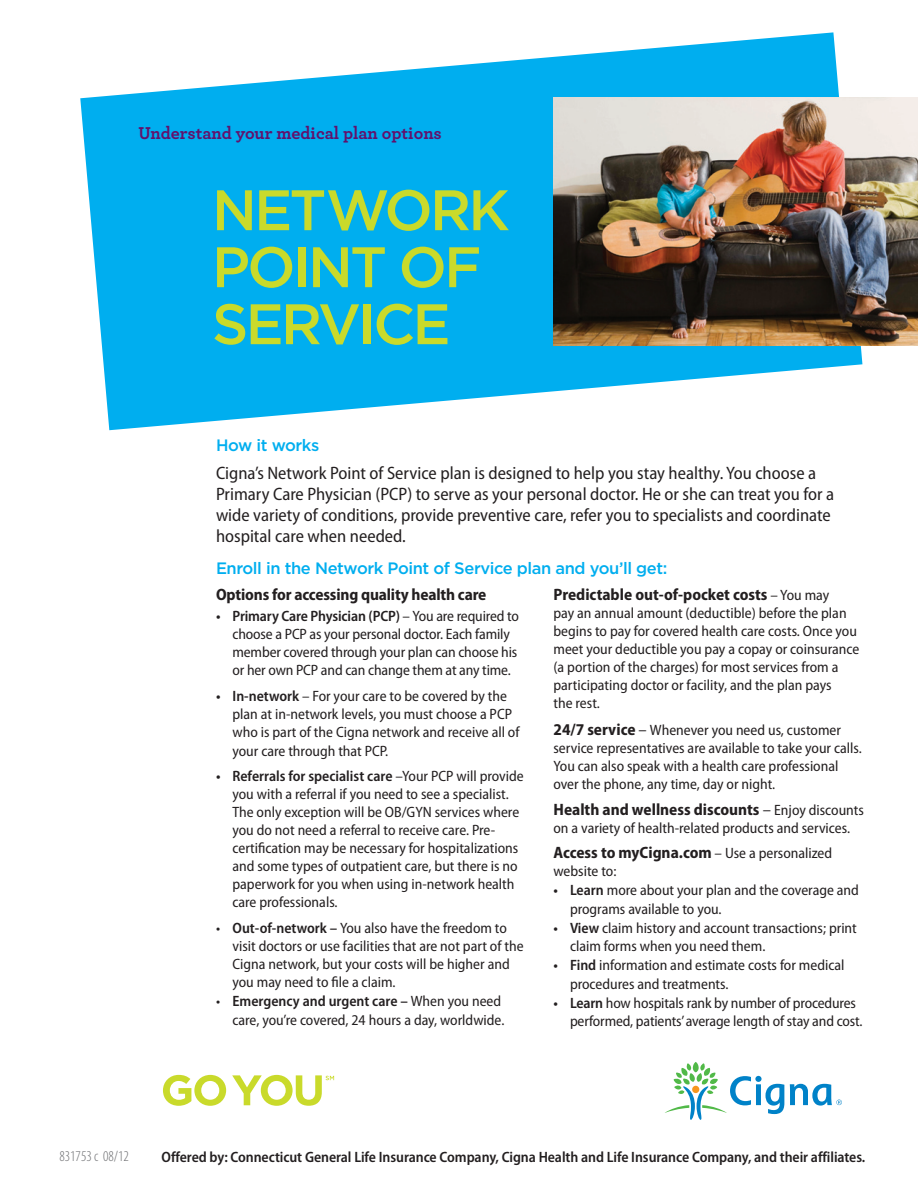
<style>
.page{position:relative;width:918px;height:1188px;background:#fff}
.page>*{position:absolute;margin:0;border:0;box-sizing:border-box;transform-origin:0 0}
.t1{font:500 57px/57px "Gotham";letter-spacing:-.05em;color:#c9da2b}
.t2{font:semi-condensed 18px/21px "Myriad Pro";color:#231f20}
.t3{font:700 18px "Archer";color:#61116c}
.t4{font:700 semi-condensed 16.5px "Myriad Pro";color:#231f20}
.t5{font:500 16.5px "Gotham";letter-spacing:-.025em;color:#00aeef}
.t6{font:semi-condensed 15px/18px "Myriad Pro";color:#231f20}
.t7{font:600 semi-condensed 15px "Myriad Pro";letter-spacing:-.005em;color:#231f20}
.t8{font:300 condensed 15px "Myriad Pro";color:#6c6d70}
.s1{font-weight:600}
.s2{font-weight:400;font-size:15px}
.s3{font-weight:700;font-size:16.5px}
.s4{font-size:16.5px}
.s5{font-weight:400}
</style>
<div class="page">
<svg style="left:80px;top:32px;width:782px;height:398px;fill:#00aeef"></svg>
<img style="left:554px;top:97px;width:364px;height:248px">
<svg style="left:665px;top:1062px;width:177px;height:58px"></svg>
<svg style="left:163px;top:1075px;width:63px;height:31px"></svg>
<svg style="left:232px;top:1075px;width:102px;height:31px"></svg>
<p class="t3" style="left:138px;top:118px;width:305px">Understand your medical plan options</p>
<h1 class="t1" style="left:212px;top:181px;width:299px">Network point of service</h1>
<p class="t5" style="left:216px;top:435px;width:105px">How it works</p>
<p class="t2" style="left:216px;top:463px;width:620px">Cigna’s Network Point of Service plan is designed to help you stay healthy. You choose a Primary Care Physician (PCP) to serve as your personal doctor. He or she can treat you for a wide variety of conditions, provide preventive care, refer you to specialists and coordinate hospital care when needed.</p>
<p class="t5" style="left:216px;top:558px;width:453px">Enroll in the Network Point of Service plan and you’ll get:</p>
<p class="t4" style="left:216px;top:586px;width:272px">Options for accessing quality health care</p>
<p class="t6" style="left:233px;top:608px;width:288px;text-indent:-17px"><span class="s1">• Primary Care Physician (PCP)</span> – You are required to choose a PCP as your personal doctor. Each family member covered through your plan can choose his or her own PCP and can change them at any time.</p>
<p class="t6" style="left:233px;top:687px;width:289px;text-indent:-16px"><span class="s1">• In-network</span> – For your care to be covered by the plan at in-network levels, you must choose a PCP who is part of the Cigna network and receive all of your care through that PCP.</p>
<p class="t6" style="left:232px;top:767px;width:293px;text-indent:-16px"><span class="s1">• Referrals for specialist care</span> –Your PCP will provide you with a referral if you need to see a specialist.<br>The only exception will be OB/GYN services where you do not need a referral to receive care. Pre&shy;certification may be necessary for hospitalizations and some types of outpatient care, but there is no paperwork for you when using in-network health care professionals.</p>
<p class="t6" style="left:232px;top:919px;width:293px;text-indent:-16px">• <span class="s1">Out-of-network –</span> You also have the freedom to visit doctors or use facilities that are not part of the Cigna network, but your costs will be higher and you may need to file a claim.</p>
<p class="t6" style="left:216px;top:992px;width:290px;line-height:18.8px;text-align:right">• <span class="s1">Emergency and urgent care –</span> When you need care, you’re covered, 24 hours a day, worldwide.</p>
<p class="t4" style="left:554px;top:586px;width:277px">Predictable out-of-pocket costs <span class="s2">– You may</span></p>
<p class="t6" style="left:554px;top:605px;width:307px">pay an annual amount (deductible) before the plan begins to pay for covered health care costs. Once you meet your deductible you pay a copay or coinsurance (a portion of the charges) for most services from a participating doctor or facility, and the plan pays<br>the rest.</p>
<p class="t6" style="left:553px;top:721px;width:310px"><span class="s3">24/7 service</span> <span class="s4">–</span> Whenever you need us, customer service representatives are available to take your calls.<br>You can also speak with a health care professional over the phone, any time, day or night.</p>
<p class="t4" style="left:554px;top:800px;width:312px">Health and wellness discounts <span class="s5">–</span> <span class="s2">Enjoy discounts</span></p>
<p class="t6" style="left:554px;top:819px;width:298px">on a variety of health-related products and services.</p>
<p class="t4" style="left:554px;top:844px;width:280px">Access to myCigna.com <span class="s2">– Use a personalized</span></p>
<p class="t6" style="left:554px;top:863px;width:64px">website to:</p>
<p class="t6" style="left:570px;top:881px;width:290px;line-height:18.8px;text-indent:-16px"><span class="s1">• Learn</span> more about your plan and the coverage and programs available to you.</p>
<p class="t6" style="left:570px;top:919px;width:288px;line-height:18.8px;text-indent:-16px"><span class="s1">• View</span> claim history and account transactions; print claim forms when you need them.</p>
<p class="t6" style="left:570px;top:956px;width:276px;line-height:18.8px;text-indent:-16px"><span class="s1">• Find</span> information and estimate costs for medical procedures and treatments.</p>
<p class="t6" style="left:570px;top:994px;width:294px;line-height:18.8px;text-indent:-16px"><span class="s1">• Learn</span> how hospitals rank by number of procedures performed, patients’ average length of stay and cost.</p>
<p class="t8" style="left:59px;top:1149px;width:71px">831753 c 08/12</p>
<p class="t7" style="left:161px;top:1148px;width:705px">Offered by: Connecticut General Life Insurance Company, Cigna Health and Life Insurance Company, and their affiliates.</p>
</div>
